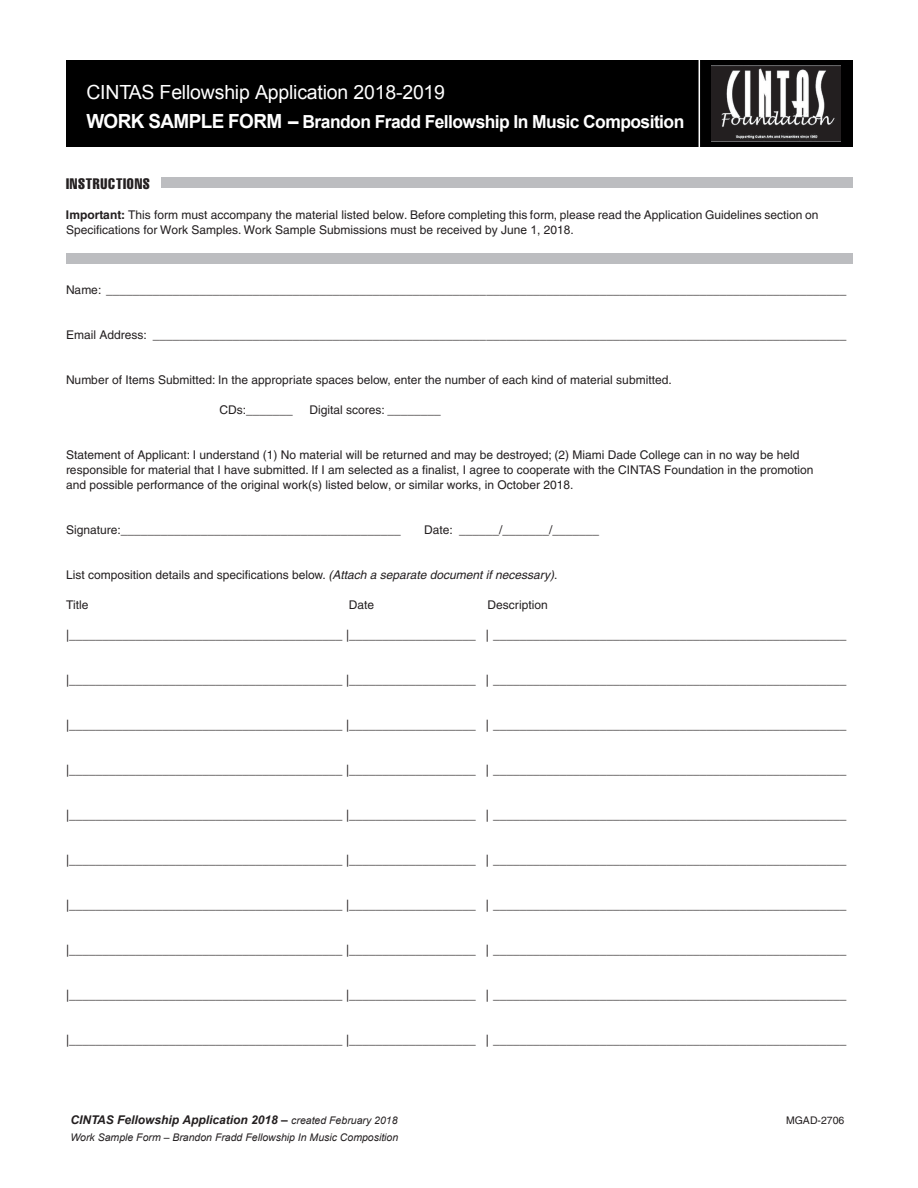
<style>
.page{position:relative;width:918px;height:1188px;background:#fff}
.page>*{position:absolute;margin:0;border:0;box-sizing:border-box;transform-origin:0 0}
.t1{font:19.5px "Arial";letter-spacing:-.01em;color:#fff}
.t2{font:700 18px "Arial";letter-spacing:-.03em;color:#fff}
.t3{font:extra-condensed 15px "Helvetica";letter-spacing:.05em;color:#231f20}
.t4{font:12px/15px "Helvetica";color:#231f20}
.t5{font:italic 700 12px "Arial";color:#231f20}
.t6{font:italic 10.5px "Arial";color:#231f20}
.t7{font:10.5px "Helvetica";color:#231f20}
.s1{font-size:19.5px}
.s2{font-weight:700}
.s3{font-family:"Arial"}
.s4{font-style:italic}
.s5{font-weight:400;font-size:10.5px}
</style>
<div class="page">
<div style="left:66px;top:60px;width:786px;height:87px;background:#000"></div>
<div style="left:161px;top:177px;width:691px;height:11px;background:#bcbdc0"></div>
<div style="left:66px;top:253px;width:786px;height:11px;background:#bcbdc0"></div>
<hr style="left:699px;top:57px;width:1px;height:92px;background:#fff">
<img style="left:711px;top:65px;width:130px;height:77px">
<h1 class="t1" style="left:86px;top:80px;width:360px">CINTAS Fellowship Application 2018-2019</h1>
<h2 class="t2" style="left:86px;top:110px;width:599px"><span class="s1">WORK SAMPLE FORM –</span> Brandon Fradd Fellowship In Music Composition</h2>
<p class="t3" style="left:66px;top:174px;width:85px">INSTRUCTIONS</p>
<p class="t4" style="left:66px;top:207px;width:754px"><span class="s2">Important:</span> This form must accompany the material listed below. Before completing this form, please read the Application Guidelines section on<br>Specifications for Work Samples. Work Sample Submissions must be received by Ju<span class="s3">ne 1</span>, 201<span class="s3">8</span>.</p>
<p class="t4" style="left:66px;top:282px;width:782px">Name: _______________________________________________________________________________________________________________</p>
<p class="t4" style="left:66px;top:327px;width:782px">Email Address: ________________________________________________________________________________________________________</p>
<p class="t4" style="left:66px;top:372px;width:607px">Number of Items Submitted: In the appropriate spaces below, enter the number of each kind of material submitted.</p>
<p class="t4" style="left:219px;top:402px;width:75px">CDs:_______</p>
<p class="t4" style="left:310px;top:402px;width:133px">Digital scores: ________</p>
<p class="t4" style="left:66px;top:447px;width:749px">Statement of Applicant: I understand (1) No material will be returned and may be destroyed; (2) Miami Dade College can in no way be held responsible for material that I have submitted. If I am selected as a finalist, I agree to cooperate with the CINTAS Foundation in the promotion and possible performance of the original work(s) listed below, or similar works, in October 201<span class="s3">8</span>.</p>
<p class="t4" style="left:66px;top:522px;width:336px">Signature:__________________________________________</p>
<p class="t4" style="left:424px;top:522px;width:176px">Date: ______/_______/_______</p>
<p class="t4" style="left:66px;top:567px;width:493px">List composition details and specifications below. <span class="s4">(Attach a separate document if necessary)</span>.</p>
<p class="t4" style="left:66px;top:597px;width:24px">Title</p>
<p class="t4" style="left:349px;top:597px;width:27px">Date</p>
<p class="t4" style="left:488px;top:597px;width:62px">Description</p>
<p class="t4" style="left:66px;top:627px;width:782px">|_________________________________________ |___________________ | _____________________________________________________</p>
<p class="t4" style="left:66px;top:672px;width:782px">|_________________________________________ |___________________ | _____________________________________________________</p>
<p class="t4" style="left:66px;top:717px;width:782px">|_________________________________________ |___________________ | _____________________________________________________</p>
<p class="t4" style="left:66px;top:762px;width:782px">|_________________________________________ |___________________ | _____________________________________________________</p>
<p class="t4" style="left:66px;top:807px;width:782px">|_________________________________________ |___________________ | _____________________________________________________</p>
<p class="t4" style="left:66px;top:852px;width:782px">|_________________________________________ |___________________ | _____________________________________________________</p>
<p class="t4" style="left:66px;top:897px;width:782px">|_________________________________________ |___________________ | _____________________________________________________</p>
<p class="t4" style="left:66px;top:942px;width:782px">|_________________________________________ |___________________ | _____________________________________________________</p>
<p class="t4" style="left:66px;top:987px;width:782px">|_________________________________________ |___________________ | _____________________________________________________</p>
<p class="t4" style="left:66px;top:1032px;width:782px">|_________________________________________ |___________________ | _____________________________________________________</p>
<p class="t5" style="left:70px;top:1112px;width:329px">CINTAS Fellowship Application 2018 – <span class="s5">created February 2018</span></p>
<p class="t7" style="left:786px;top:1114px;width:60px">MGAD-2706</p>
<p class="t6" style="left:70px;top:1130px;width:329px">Work Sample Form – Brandon Fradd Fellowship In Music Composition</p>
</div>
